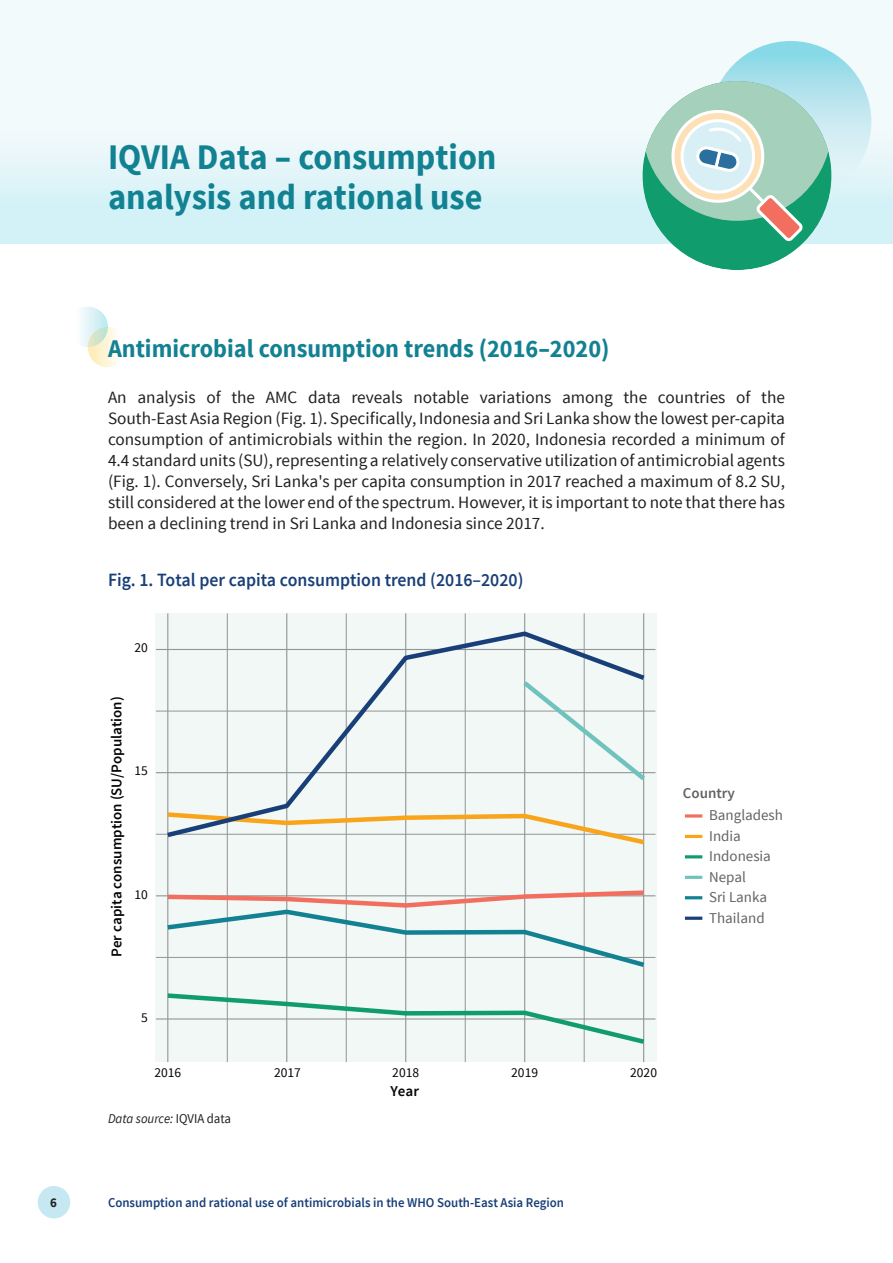
<style>
.page{position:relative;width:893px;height:1263px;background:#fff}
.page>*{position:absolute;margin:0;border:0;box-sizing:border-box;transform-origin:0 0}
.t1{font:700 36px/40.5px "Source Sans Pro";color:#128192;scale:.95 1}
.t2{font:700 25.5px "Source Sans Pro";color:#128192;scale:.95 1}
.t3{font:600 18.75px "Source Sans Pro";color:#193f78;scale:.95 1}
.Body_text{font:17.25px/21px "Source Sans Pro";color:#231f20;text-align:justify}
.t4{font:15px/20.4px "Source Sans Pro";color:#636366}
.t5{font:600 15px "Source Sans Pro";color:#040503}
.t6{font:600 14.85px "Source Sans Pro";color:#040503}
.t7{font:600 13.5px "Source Sans Pro";color:#193f78;scale:.95 1}
.t8{font:13.5px "Source Sans Pro";color:#040503}
.t9{font:italic 13.5px "Source Sans Pro";color:#231f20;scale:.95 1}
.t10{font:700 13.5px "Source Sans Pro";color:#231f20;scale:.95 1}
.s1{font-style:normal}
.s2{font-weight:600}
</style>
<div class="page">
<div style="left:0;top:0;width:893px;height:243px;background:linear-gradient(to bottom,#fdfcfe,#d6f2f7)"></div>
<div style="left:710px;top:41px;width:161px;height:162px;background:linear-gradient(to bottom,#8bd8e7,#f9fafb);border-radius:50%"></div>
<div style="left:642px;top:81px;width:189px;height:189px;background:#109c6c;border-radius:50%"></div>
<svg style="left:642px;top:81px;width:189px;height:163px"></svg>
<div style="left:38px;top:1186px;width:32px;height:32px;background:#c5e8f2;border-radius:50%"></div>
<div style="left:88px;top:327px;width:40px;height:40px;background:linear-gradient(to right,#feebb2,#fff);border-radius:20px"></div>
<div style="left:155px;top:613px;width:501px;height:449px;background:#f1f8f5"></div>
<hr style="left:156px;top:957px;width:499px;height:1px;background:#939598">
<hr style="left:156px;top:834px;width:499px;height:1px;background:#939598">
<hr style="left:156px;top:711px;width:499px;height:1px;background:#939598">
<hr style="left:156px;top:1018px;width:499px;height:1px;background:#939598">
<hr style="left:156px;top:895px;width:499px;height:1px;background:#939598">
<hr style="left:156px;top:772px;width:499px;height:1px;background:#939598">
<hr style="left:156px;top:649px;width:499px;height:1px;background:#939598">
<hr style="left:227px;top:613px;width:1px;height:449px;background:#939598">
<hr style="left:346px;top:613px;width:1px;height:449px;background:#939598">
<hr style="left:465px;top:613px;width:1px;height:449px;background:#939598">
<hr style="left:584px;top:613px;width:1px;height:449px;background:#939598">
<hr style="left:167px;top:613px;width:1px;height:449px;background:#939598">
<hr style="left:286px;top:613px;width:1px;height:449px;background:#939598">
<hr style="left:405px;top:613px;width:1px;height:449px;background:#939598">
<hr style="left:524px;top:613px;width:1px;height:449px;background:#939598">
<hr style="left:643px;top:613px;width:1px;height:449px;background:#939598">
<svg style="left:167px;top:840px;width:478px;height:7px"></svg>
<svg style="left:163px;top:991px;width:486px;height:56px"></svg>
<svg style="left:163px;top:888px;width:486px;height:82px"></svg>
<svg style="left:162px;top:629px;width:487px;height:211px"></svg>
<hr style="left:685px;top:814px;width:17px;height:3px;background:#f26f5f">
<hr style="left:685px;top:835px;width:17px;height:3px;background:#f9a51b">
<hr style="left:685px;top:855px;width:17px;height:3px;background:#109c6c">
<hr style="left:685px;top:876px;width:17px;height:3px;background:#6fc3bc">
<hr style="left:685px;top:896px;width:17px;height:3px;background:#128192">
<hr style="left:685px;top:917px;width:17px;height:3px;background:#193f78">
<svg style="left:68px;top:307px;width:40px;height:40px"></svg>
<p class="t1" style="left:108px;top:138px;width:410px">IQVIA Data – consumption analysis and rational use</p>
<p class="t2" style="left:108px;top:332px;width:529px">Antimicrobial consumption trends (2016–2020)</p>
<p class="Body_text" style="left:108px;top:387px;width:678px">An analysis of the AMC data reveals notable variations among the countries of the South-East Asia Region (Fig. 1). Specifically, Indonesia and Sri Lanka show the lowest per-capita consumption of antimicrobials within the region. In 2020, Indonesia recorded a minimum of 4.4 standard units (SU), representing a relatively conservative utilization of antimicrobial agents (Fig. 1). Conversely, Sri Lanka's per capita consumption in 2017 reached a maximum of 8.2 SU, still considered at the lower end of the spectrum. However, it is important to note that there has been a declining trend in Sri Lanka and Indonesia since 2017.</p>
<p class="t3" style="left:108px;top:568px;width:439px">Fig. 1. Total per capita consumption trend (2016–2020)</p>
<p class="t8" style="left:135px;top:639px;width:15px">20</p>
<p class="t6" style="left:107px;top:957px;width:262px;rotate:-90deg">Per capita consumption (SU/Population)</p>
<p class="t8" style="left:135px;top:763px;width:15px">15</p>
<p class="t8" style="left:135px;top:886px;width:15px">10</p>
<p class="t8" style="left:141px;top:1009px;width:8px">5</p>
<p class="t8" style="left:154px;top:1064px;width:28px">2016</p>
<p class="t8" style="left:274px;top:1064px;width:28px">2017</p>
<p class="t8" style="left:392px;top:1064px;width:28px">2018</p>
<p class="t8" style="left:511px;top:1064px;width:28px">2019</p>
<p class="t8" style="left:630px;top:1064px;width:28px">2020</p>
<p class="t5" style="left:390px;top:1082px;width:30px">Year</p>
<p class="t9" style="left:108px;top:1110px;width:131px">Data source: <span class="s1">IQVIA data</span></p>
<p class="t4" style="left:709px;top:782px;width:75px;line-height:22.5px;text-indent:-26px"><span class="s2">Country<br></span>Bangladesh</p>
<p class="t4" style="left:709px;top:826px;width:63px">India<br>Indonesia<br>Nepal<br>Sri Lanka<br>Thailand</p>
<p class="t10" style="left:50px;top:1194px;width:9px">6</p>
<p class="t7" style="left:108px;top:1194px;width:482px">Consumption and rational use of antimicrobials in the WHO South-East Asia Region</p>
</div>
